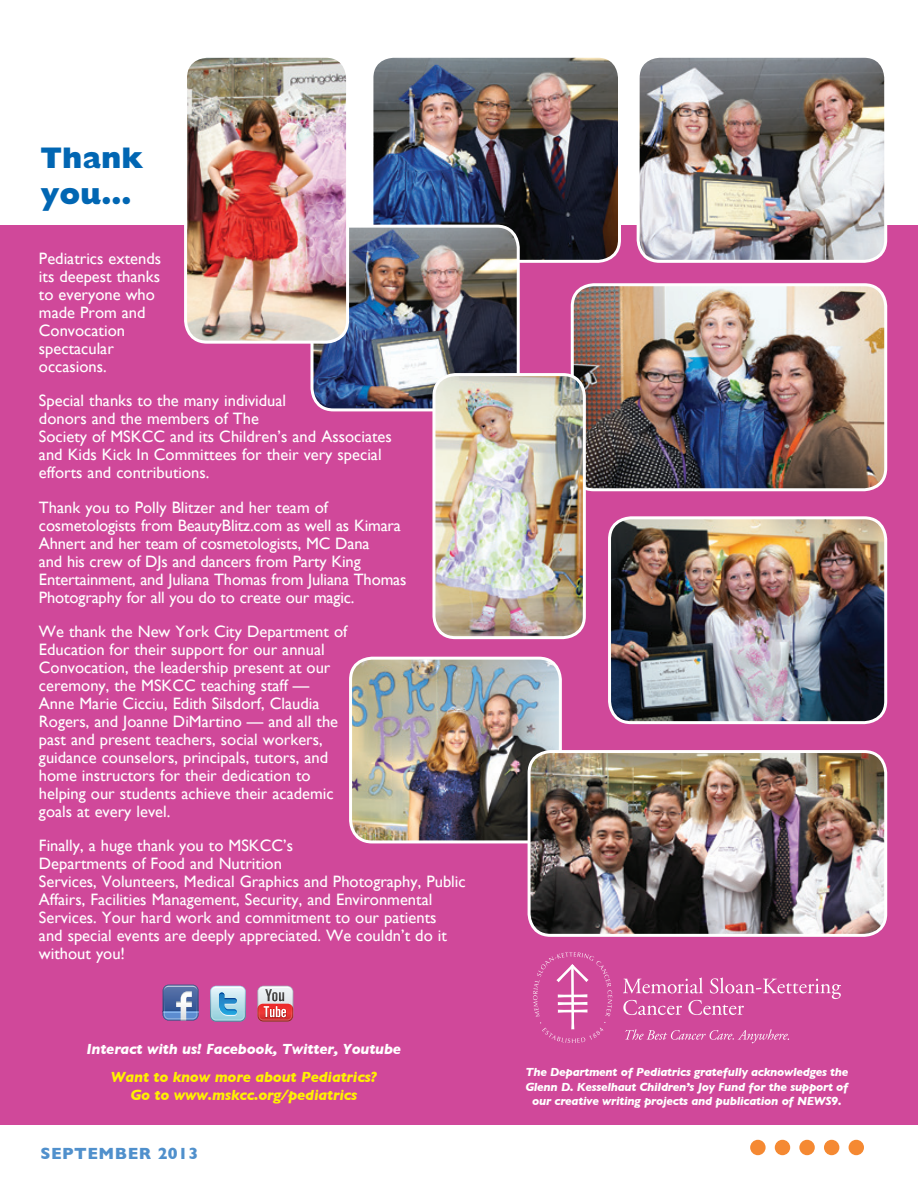
<style>
.page{position:relative;width:918px;height:1188px;background:#fff}
.page>*{position:absolute;margin:0;border:0;box-sizing:border-box;transform-origin:0 0}
.t1{font:800 30px/36px "Gill Sans";color:#0166b3}
.body{font:16.5px/18px "Gill Sans";color:#fff}
.t2{font:700 16.5px "Gill Sans";letter-spacing:.03em;color:#5090cc}
.sub1{font:italic 700 15px/18px "Gill Sans";letter-spacing:-.015em;color:#fff101;text-align:center}
.sub1-2{font:italic 700 15px "Gill Sans";letter-spacing:-.015em;color:#fff}
.body-2{font:italic 700 12px/14.4px "Gill Sans";letter-spacing:-.025em;color:#fff;text-align:center}
</style>
<div class="page">
<div style="left:0;top:225px;width:918px;height:900px;background:#d0489a"></div>
<svg style="left:623px;top:978px;width:218px;height:37px"></svg>
<svg style="left:533px;top:952px;width:79px;height:91px"></svg>
<svg style="left:625px;top:1029px;width:164px;height:14px"></svg>
<div style="left:750px;top:1140px;width:16px;height:15px;background:#f58932;border-radius:50%"></div>
<div style="left:775px;top:1140px;width:15px;height:15px;background:#f58932;border-radius:50%"></div>
<div style="left:799px;top:1140px;width:16px;height:15px;background:#f58932;border-radius:50%"></div>
<div style="left:824px;top:1140px;width:15px;height:15px;background:#f58932;border-radius:50%"></div>
<div style="left:849px;top:1140px;width:15px;height:15px;background:#f58932;border-radius:50%"></div>
<img style="left:638px;top:59px;width:248px;height:202px">
<div style="left:637px;top:55px;width:250px;height:208px;border:3px solid #fff;border-radius:22px"></div>
<img style="left:572px;top:285px;width:314px;height:205px">
<div style="left:571px;top:283px;width:316px;height:208px;border:3px solid #fff;border-radius:22px"></div>
<img style="left:374px;top:59px;width:246px;height:200px">
<div style="left:370px;top:55px;width:251px;height:208px;border:3px solid #fff;border-radius:22px"></div>
<img style="left:314px;top:226px;width:204px;height:184px">
<div style="left:310px;top:225px;width:210px;height:186px;border:3px solid #fff;border-radius:22px"></div>
<img style="left:351px;top:658px;width:209px;height:184px">
<div style="left:349px;top:657px;width:213px;height:186px;border:3px solid #fff;border-radius:22px"></div>
<img style="left:188px;top:59px;width:160px;height:283px">
<div style="left:184px;top:55px;width:165px;height:289px;border:3px solid #fff;border-radius:22px"></div>
<img style="left:434px;top:375px;width:150px;height:263px">
<div style="left:432px;top:373px;width:154px;height:266px;border:3px solid #fff;border-radius:22px"></div>
<img style="left:610px;top:518px;width:276px;height:205px">
<div style="left:608px;top:516px;width:279px;height:208px;border:3px solid #fff;border-radius:22px"></div>
<svg style="left:163px;top:985px;width:36px;height:36px"></svg>
<svg style="left:210px;top:986px;width:36px;height:36px"></svg>
<svg style="left:257px;top:986px;width:36px;height:36px"></svg>
<img style="left:529px;top:752px;width:357px;height:183px">
<div style="left:528px;top:750px;width:359px;height:187px;border:3px solid #fff;border-radius:22px"></div>
<p class="t1" style="left:40px;top:140px;width:104px">Thank you…</p>
<p class="body" style="left:39px;top:249px;width:124px">Pediatrics extends its deepest thanks to everyone who made Prom and<br>Convocation spectacular occasions.</p>
<p class="body" style="left:39px;top:392px;width:354px">Special thanks to the many individual<br>donors and the members of The<br>Society of MSKCC and its Children’s and Associates and Kids Kick In Committees for their very special efforts and contributions.</p>
<p class="body" style="left:39px;top:498px;width:369px">Thank you to Polly Blitzer and her team of cosmetologists from BeautyBlitz.com as well as Kimara Ahnert and her team of cosmetologists, MC Dana<br>and his crew of DJs and dancers from Party King Entertainment, and Juliana Thomas from Juliana Thomas Photography for all you do to create our magic.</p>
<p class="body" style="left:39px;top:622px;width:310px">We thank the New York City Department of Education for their support for our annual Convocation, the leadership present at our ceremony, the MSKCC teaching staff — Anne Marie Cicciu, Edith Silsdorf, Claudia Rogers, and Joanne DiMartino — and all the past and present teachers, social workers, guidance counselors, principals, tutors, and home instructors for their dedication to helping our students achieve their academic goals at every level.</p>
<p class="body" style="left:39px;top:836px;width:428px">Finally, a huge thank you to MSKCC’s<br>Departments of Food and Nutrition<br>Services, Volunteers, Medical Graphics and Photography, Public Affairs, Facilities Management, Security, and Environmental Services. Your hard work and commitment to our patients<br>and special events are deeply appreciated. We couldn’t do it without you!</p>
<p class="sub1-2" style="left:87px;top:1040px;width:316px">Interact with us! Facebook, Twitter, Youtube</p>
<p class="sub1" style="left:111px;top:1068px;width:268px">Want to know more about Pediatrics?<br>Go to www.mskcc.org/pediatrics</p>
<p class="t2" style="left:40px;top:1144px;width:159px">SEPTEMBER 2013</p>
<p class="body-2" style="left:525px;top:1065px;width:325px">The Department of Pediatrics gratefully acknowledges the<br>Glenn D. Kesselhaut Children’s Joy Fund for the support of our creative writing projects and publication of NEWS9.</p>
</div>
